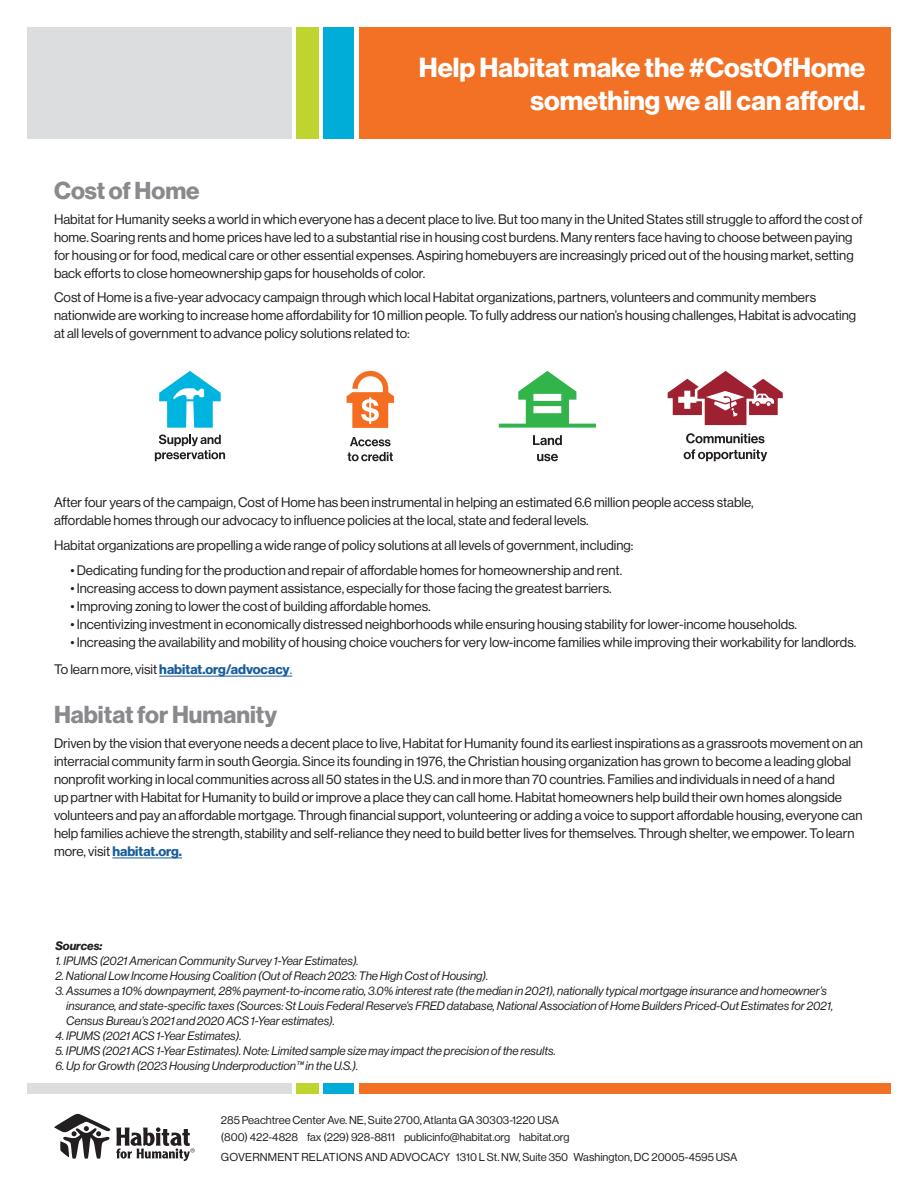
<style>
.page{position:relative;width:918px;height:1188px;background:#fff}
.page>*{position:absolute;margin:0;border:0;box-sizing:border-box;transform-origin:0 0}
.Top_Header_in_White{font:27px/32.4px "N Haas Grotesk DS Pro 75 Bd";color:#fff;text-align:right}
.t1{font:24px "N Haas Grotesk DS Pro 75 Bd";color:#8a8a8e}
.Body_Copy{font:13.5px/18px "N Haas Grotesk DS Pro 55 Rg";color:#231f20}
.Body_Copy-2{font:13.5px "N Haas Grotesk DS Pro 75 Bd";color:#175d9e}
.Body_Copy-3{font:12px/15px "N Haas Grotesk DS Pro 56 It";color:#231f20}
.Body_Copy-4{font:12px "N Haas Grotesk DS Pro 76 Bd It";color:#231f20}
.t2{font:11.25px "N Haas Grotesk DS Pro 55 Rg";color:#231f20}
.s1{font-family:"N Haas Grotesk DS Pro 55 Rg";color:#231f20}
.s2{font-family:"N Haas Grotesk DS Pro 55 Rg"}
.s3{font-family:"N Haas Grotesk DS Pro 75 Bd";color:#175d9e}
</style>
<div class="page">
<svg style="left:54px;top:1114px;width:141px;height:47px"></svg>
<div style="left:359px;top:1083px;width:532px;height:11px;background:#f37124"></div>
<div style="left:324px;top:1083px;width:30px;height:11px;background:#00acd8"></div>
<div style="left:296px;top:1083px;width:23px;height:11px;background:#c0d42f"></div>
<div style="left:27px;top:1083px;width:264px;height:11px;background:#dbddde"></div>
<div style="left:359px;top:27px;width:532px;height:112px;background:#f37124"></div>
<div style="left:324px;top:27px;width:30px;height:112px;background:#00acd8"></div>
<div style="left:296px;top:27px;width:23px;height:112px;background:#c0d42f"></div>
<div style="left:27px;top:27px;width:264px;height:112px;background:#dbddde"></div>
<hr style="left:159px;top:676px;width:133px;height:1px;background:#175d9e">
<hr style="left:112px;top:858px;width:70px;height:1px;background:#175d9e">
<svg style="left:159px;top:371px;width:62px;height:57px"></svg>
<svg style="left:155px;top:435px;width:70px;height:26px"></svg>
<svg style="left:347px;top:371px;width:47px;height:57px"></svg>
<svg style="left:350px;top:437px;width:41px;height:9px"></svg>
<svg style="left:348px;top:452px;width:45px;height:9px"></svg>
<svg style="left:499px;top:371px;width:97px;height:57px"></svg>
<svg style="left:533px;top:435px;width:29px;height:10px"></svg>
<svg style="left:537px;top:454px;width:21px;height:7px"></svg>
<svg style="left:668px;top:371px;width:115px;height:54px"></svg>
<svg style="left:686px;top:433px;width:79px;height:10px"></svg>
<svg style="left:684px;top:449px;width:83px;height:12px"></svg>
<p class="Top_Header_in_White" style="left:419px;top:52px;width:448px">Help Habitat make the #CostOfHome something we all can afford.</p>
<p class="t1" style="left:54px;top:176px;width:147px">Cost of Home</p>
<p class="Body_Copy" style="left:54px;top:210px;width:810px">Habitat for Humanity seeks a world in which everyone has a decent place to live. But too many in the United States still struggle to afford the cost of home. Soaring rents and home prices have led to a substantial rise in housing cost burdens. Many renters face having to choose between paying for housing or for food, medical care or other essential expenses. Aspiring homebuyers are increasingly priced out of the housing market, setting back efforts to close homeownership gaps for households of color.</p>
<p class="Body_Copy" style="left:54px;top:289px;width:804px">Cost of Home is a five-year advocacy campaign through which local Habitat organizations, partners, volunteers and community members nationwide are working to increase home affordability for 10 million people. To fully address our nation’s housing challenges, Habitat is advocating at all levels of government to advance policy solutions related to:</p>
<p class="Body_Copy" style="left:54px;top:493px;width:701px">After four years of the campaign, Cost of Home has been instrumental in helping an estimated 6.6 million people access stable, affordable homes through our advocacy to influence policies at the local, state and federal levels.</p>
<p class="Body_Copy" style="left:54px;top:536px;width:581px">Habitat organizations are propelling a wide range of policy solutions at all levels of government, including:</p>
<p class="Body_Copy" style="left:70px;top:561px;width:553px">• Dedicating funding for the production and repair of affordable homes for homeownership and rent.</p>
<p class="Body_Copy" style="left:70px;top:579px;width:543px">• Increasing access to down payment assistance, especially for those facing the greatest barriers.</p>
<p class="Body_Copy" style="left:70px;top:597px;width:362px">• Improving zoning to lower the cost of building affordable homes.</p>
<p class="Body_Copy" style="left:70px;top:615px;width:728px">• Incentivizing investment in economically distressed neighborhoods while ensuring housing stability for lower-income households.</p>
<p class="Body_Copy" style="left:70px;top:633px;width:787px">• Increasing the availability and mobility of housing choice vouchers for very low-income families while improving their workability for landlords.</p>
<p class="Body_Copy-2" style="left:54px;top:662px;width:240px"><span class="s1">To learn more, visit</span> habitat.org/advocacy<span class="s2">.</span></p>
<p class="t1" style="left:54px;top:701px;width:225px">Habitat for Humanity</p>
<p class="Body_Copy" style="left:54px;top:734px;width:811px">Driven by the vision that everyone needs a decent place to live, Habitat for Humanity found its earliest inspirations as a grassroots movement on an interracial community farm in south Georgia. Since its founding in 1976, the Christian housing organization has grown to become a leading global nonprofit working in local communities across all 50 states in the U.S. and in more than 70 countries. Families and individuals in need of a hand<br>up partner with Habitat for Humanity to build or improve a place they can call home. Habitat homeowners help build their own homes alongside volunteers and pay an affordable mortgage. Through financial support, volunteering or adding a voice to support affordable housing, everyone can help families achieve the strength, stability and self-reliance they need to build better lives for themselves. Through shelter, we empower. To learn more, visit <span class="s3">habitat.org.</span></p>
<p class="Body_Copy-4" style="left:55px;top:938px;width:49px">Sources:</p>
<p class="Body_Copy-3" style="left:55px;top:953px;width:305px">1. IPUMS (2021 American Community Survey 1-Year Estimates).</p>
<p class="Body_Copy-3" style="left:55px;top:968px;width:434px">2. National Low Income Housing Coalition (Out of Reach 2023: The High Cost of Housing).</p>
<p class="Body_Copy-3" style="left:66px;top:983px;width:768px;text-indent:-11px">3. Assumes a 10% downpayment, 28% payment-to-income ratio, 3.0% interest rate (the median in 2021), nationally typical mortgage insurance and homeowner’s insurance, and state-specific taxes (Sources: St Louis Federal Reserve’s FRED database, National Association of Home Builders Priced-Out Estimates for 2021,<br>Census Bureau’s 2021 and 2020 ACS 1-Year estimates).</p>
<p class="Body_Copy-3" style="left:55px;top:1028px;width:188px">4. IPUMS (2021 ACS 1-Year Estimates).</p>
<p class="Body_Copy-3" style="left:55px;top:1043px;width:502px">5. IPUMS (2021 ACS 1-Year Estimates). Note: Limited sample size may impact the precision of the results.</p>
<p class="Body_Copy-3" style="left:55px;top:1058px;width:304px">6. Up for Growth (2023 Housing Underproduction™ in the U.S.).</p>
<p class="t2" style="left:221px;top:1114px;width:340px">285 Peachtree Center Ave. NE, Suite 2700, Atlanta GA 30303-1220 USA</p>
<p class="t2" style="left:221px;top:1130px;width:350px">(800) 422-4828 fax (229) 928-8811 publicinfo@habitat.org habitat.org</p>
<p class="t2" style="left:221px;top:1151px;width:518px">GOVERNMENT RELATIONS AND ADVOCACY 1310 L St. NW, Suite 350 Washington, DC 20005-4595 USA</p>
</div>
